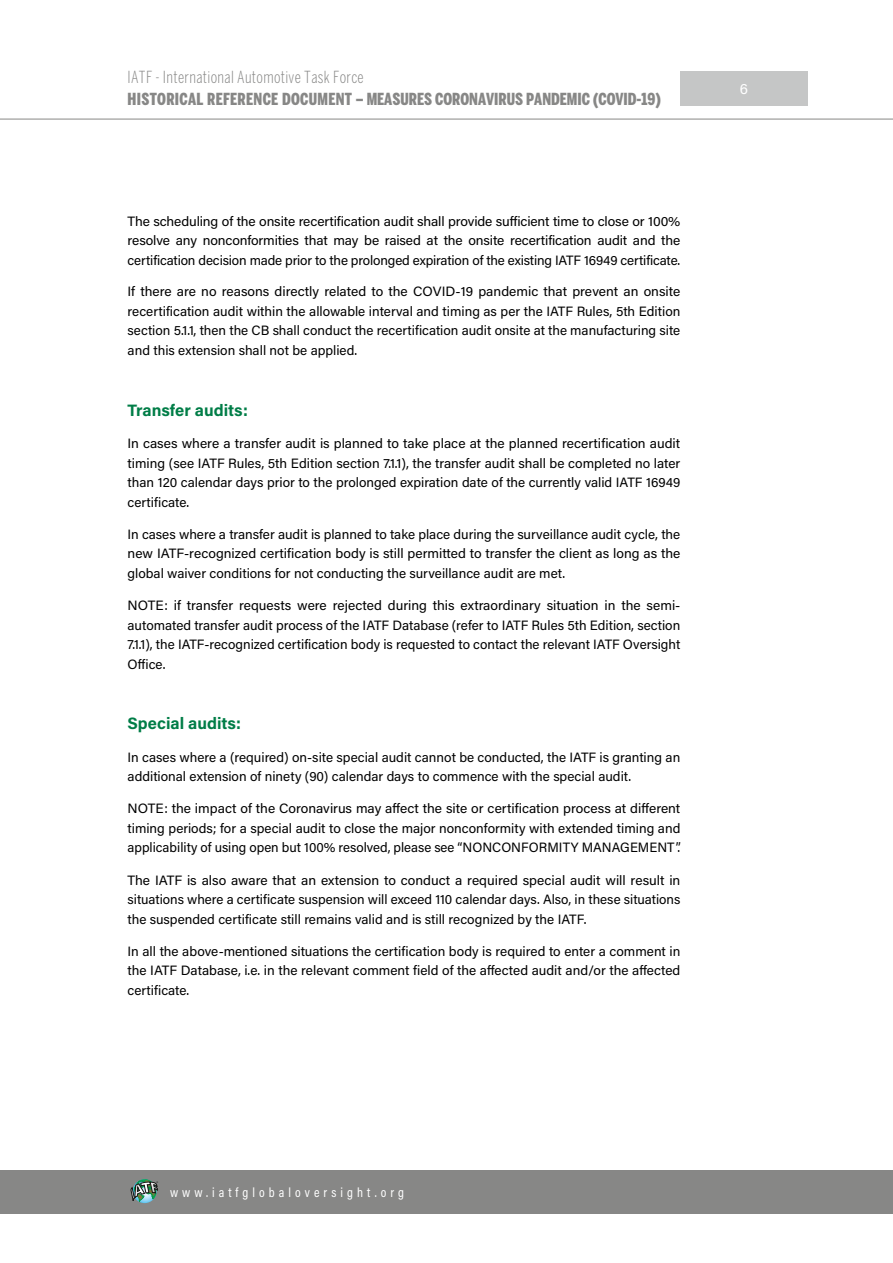
<style>
.page{position:relative;width:893px;height:1263px;background:#fff}
.page>*{position:absolute;margin:0;border:0;box-sizing:border-box;transform-origin:0 0}
.t1{font:900 extra-condensed 16.5px "Benton Sans";color:#878786}
.t2{font:300 extra-condensed 16.5px "Benton Sans";letter-spacing:.02em;color:#878786}
.t3{font:700 16.5px "Acumin Pro";color:#007d47}
.t4{font:15px "Acumin Pro";color:#fff}
.t5{font:13.5px/19.5px "Acumin Pro";color:#000;text-align:justify}
.t6{font:13.5px "Acumin Pro Cond";letter-spacing:.3em;color:#fff}
.t7{font:300 2.25px "Helvetica Neue";color:#000}
</style>
<div class="page">
<div style="left:0;top:1170px;width:893px;height:44px;background:#878786"></div>
<hr style="left:0;top:119px;width:893px;height:1px;background:#878786">
<div style="left:680px;top:71px;width:127px;height:34px;background:#c5c6c6"></div>
<svg style="left:131px;top:1179px;width:27px;height:24px"></svg>
<p class="t2" style="left:128px;top:67px;width:238px">IATF - International Automotive Task Force</p>
<p class="t1" style="left:128px;top:90px;width:535px">HISTORICAL REFERENCE DOCUMENT – MEASURES CORONAVIRUS PANDEMIC (COVID-19)</p>
<p class="t5" style="left:128px;top:211px;width:554px">The scheduling of the onsite recertification audit shall provide sufficient time to close or 100% resolve any nonconformities that may be raised at the onsite recertification audit and the certification decision made prior to the prolonged expiration of the existing IATF 16949 certificate.</p>
<p class="t5" style="left:128px;top:281px;width:554px">If there are no reasons directly related to the COVID-19 pandemic that prevent an onsite recertification audit within the allowable interval and timing as per the IATF Rules, 5th Edition section 5.1.1, then the CB shall conduct the recertification audit onsite at the manufacturing site and this extension shall not be applied.</p>
<p class="t3" style="left:128px;top:398px;width:122px">Transfer audits:</p>
<p class="t5" style="left:128px;top:433px;width:554px">In cases where a transfer audit is planned to take place at the planned recertification audit timing (see IATF Rules, 5th Edition section 7.1.1), the transfer audit shall be completed no later than 120 calendar days prior to the prolonged expiration date of the currently valid IATF 16949 certificate.</p>
<p class="t5" style="left:128px;top:524px;width:554px">In cases where a transfer audit is planned to take place during the surveillance audit cycle, the new IATF-recognized certification body is still permitted to transfer the client as long as the global waiver conditions for not conducting the surveillance audit are met.</p>
<p class="t5" style="left:128px;top:595px;width:554px">NOTE: if transfer requests were rejected during this extraordinary situation in the semi&shy;automated transfer audit process of the IATF Database (refer to IATF Rules 5th Edition, section 7.1.1), the IATF-recognized certification body is requested to contact the relevant IATF Oversight Office.</p>
<p class="t3" style="left:128px;top:712px;width:115px">Special audits:</p>
<p class="t5" style="left:128px;top:746px;width:554px">In cases where a (required) on-site special audit cannot be conducted, the IATF is granting an additional extension of ninety (90) calendar days to commence with the special audit.</p>
<p class="t5" style="left:128px;top:798px;width:555px">NOTE: the impact of the Coronavirus may affect the site or certification process at different timing periods; for a special audit to close the major nonconformity with extended timing and applicability of using open but 100% resolved, please see “NONCONFORMITY MANAGEMENT”.</p>
<p class="t5" style="left:128px;top:869px;width:554px">The IATF is also aware that an extension to conduct a required special audit will result in situations where a certificate suspension will exceed 110 calendar days. Also, in these situations the suspended certificate still remains valid and is still recognized by the IATF.</p>
<p class="t5" style="left:128px;top:941px;width:554px">In all the above-mentioned situations the certification body is required to enter a comment in the IATF Database, i.e. in the relevant comment field of the affected audit and/or the affected certificate.</p>
<p class="t4" style="left:740px;top:78px;width:10px">6</p>
<p class="t7" style="left:157px;top:1180px;width:3px">®</p>
<p class="t6" style="left:170px;top:1183px;width:235px">www.iatfglobaloversight.org</p>
</div>
